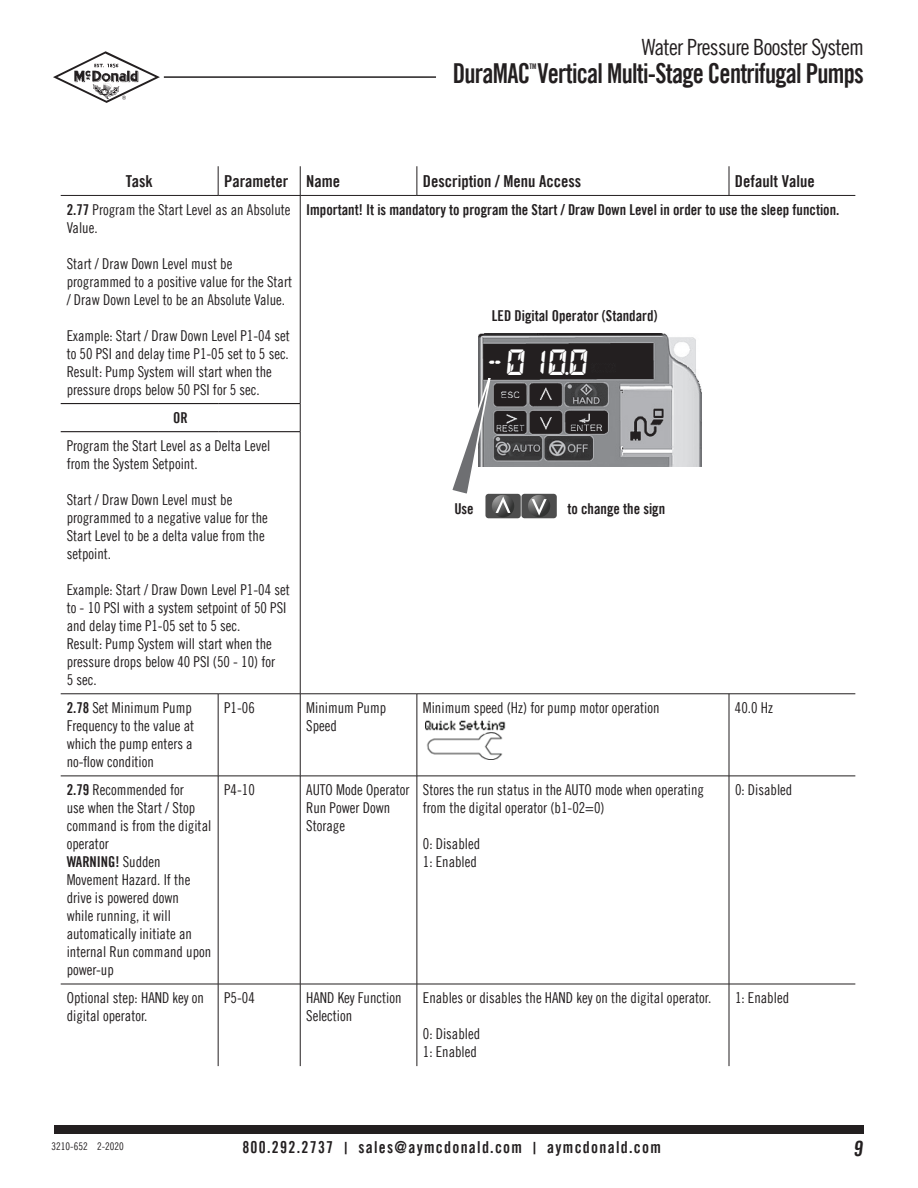
<style>
.page{position:relative;width:918px;height:1188px;background:#fff}
.page>*{position:absolute;margin:0;border:0;box-sizing:border-box;transform-origin:0 0}
.t1{font:27.45px "Trade Gothic LT Bold Cond Twenty";letter-spacing:-.03em;color:#231f20;scale:.91 1}
.t2{font:italic 700 25.5px "DSEG14 Classic";color:#fff}
.t3{font:22.35px "Trade Gothic LT Cond Eighteen";letter-spacing:-.03em;color:#231f20}
.t4{font:21px "Trade Gothic LT Bold Cond Twenty";color:#231f20}
.t5{font:16.5px "Trade Gothic LT Bold Cond Twenty";color:#231f20}
.t6{font:16.5px "Trade Gothic LT Bold Cond Twenty";letter-spacing:.08em;color:#231f20;scale:.95 1}
.t7{font:15px/18px "Trade Gothic LT Cond Eighteen";color:#231f20}
.t8{font:15px "Trade Gothic LT Bold Cond Twenty";color:#231f20}
.t9{font:10.5px "Trade Gothic LT Cond Eighteen";color:#231f20}
.t10{font:7.65px "Trade Gothic LT Bold Cond Twenty";color:#231f20;scale:.91 1}
.s1{font-family:"Trade Gothic LT Bold Cond Twenty"}
.s2{font-family:"Trade Gothic LT Cond Eighteen"}
</style>
<div class="page">
<div style="left:54px;top:1125px;width:810px;height:9px;background:#231f20"></div>
<hr style="left:164px;top:76px;width:272px;height:2px;background:#231f20">
<svg style="left:53px;top:51px;width:107px;height:52px"></svg>
<div style="left:415px;top:2px;width:486px;height:123px;background:#fff"></div>
<svg style="left:218px;top:166px;width:1px;height:29px"></svg>
<svg style="left:300px;top:166px;width:1px;height:29px"></svg>
<svg style="left:417px;top:166px;width:1px;height:29px"></svg>
<hr style="left:61px;top:195px;width:157px;height:1px;background:#231f20">
<hr style="left:218px;top:195px;width:82px;height:1px;background:#231f20">
<hr style="left:300px;top:195px;width:117px;height:1px;background:#231f20">
<hr style="left:300px;top:196px;width:1px;height:208px;background:#231f20">
<hr style="left:417px;top:195px;width:312px;height:1px;background:#231f20">
<hr style="left:729px;top:195px;width:126px;height:1px;background:#231f20">
<svg style="left:300px;top:404px;width:1px;height:28px"></svg>
<hr style="left:300px;top:432px;width:1px;height:262px;background:#231f20">
<hr style="left:61px;top:694px;width:157px;height:1px;background:#231f20">
<hr style="left:218px;top:694px;width:82px;height:1px;background:#231f20">
<hr style="left:218px;top:694px;width:1px;height:82px;background:#231f20">
<hr style="left:300px;top:694px;width:117px;height:1px;background:#231f20">
<hr style="left:300px;top:694px;width:1px;height:82px;background:#231f20">
<hr style="left:417px;top:694px;width:312px;height:1px;background:#231f20">
<hr style="left:417px;top:694px;width:1px;height:82px;background:#231f20">
<hr style="left:729px;top:694px;width:126px;height:1px;background:#231f20">
<hr style="left:218px;top:776px;width:1px;height:208px;background:#231f20">
<hr style="left:300px;top:776px;width:1px;height:208px;background:#231f20">
<hr style="left:417px;top:776px;width:1px;height:208px;background:#231f20">
<hr style="left:61px;top:984px;width:157px;height:1px;background:#231f20">
<hr style="left:218px;top:984px;width:82px;height:1px;background:#231f20">
<hr style="left:218px;top:984px;width:1px;height:82px;background:#231f20">
<hr style="left:300px;top:984px;width:117px;height:1px;background:#231f20">
<hr style="left:300px;top:984px;width:1px;height:82px;background:#231f20">
<hr style="left:417px;top:984px;width:312px;height:1px;background:#231f20">
<hr style="left:417px;top:984px;width:1px;height:82px;background:#231f20">
<hr style="left:729px;top:984px;width:126px;height:1px;background:#231f20">
<svg style="left:729px;top:166px;width:1px;height:29px"></svg>
<hr style="left:729px;top:694px;width:1px;height:82px;background:#231f20">
<hr style="left:729px;top:776px;width:1px;height:208px;background:#231f20">
<hr style="left:729px;top:984px;width:1px;height:82px;background:#231f20">
<hr style="left:61px;top:403px;width:157px;height:1px;background:#231f20">
<hr style="left:218px;top:403px;width:82px;height:1px;background:#231f20">
<hr style="left:61px;top:431px;width:157px;height:1px;background:#231f20">
<hr style="left:218px;top:431px;width:82px;height:1px;background:#231f20">
<hr style="left:61px;top:776px;width:157px;height:1px;background:#231f20">
<hr style="left:218px;top:776px;width:82px;height:1px;background:#231f20">
<hr style="left:300px;top:776px;width:117px;height:1px;background:#231f20">
<hr style="left:417px;top:776px;width:312px;height:1px;background:#231f20">
<hr style="left:729px;top:776px;width:126px;height:1px;background:#231f20">
<img style="left:426px;top:720px;width:79px;height:39px">
<img style="left:478px;top:334px;width:224px;height:132px">
<svg style="left:568px;top:384px;width:4px;height:5px"></svg>
<div style="left:484px;top:348px;width:105px;height:30px;background:#231f20"></div>
<svg style="left:452px;top:351px;width:107px;height:168px"></svg>
<h3 class="t3" style="left:642px;top:34px;width:224px">Water Pressure Booster System</h3>
<h1 class="t1" style="left:453px;top:57px;width:453px">DuraMAC Vertical Multi-Stage Centrifugal Pumps</h1>
<p class="t10" style="left:530px;top:61px;width:9px">TM</p>
<p class="t5" style="left:126px;top:171px;width:28px">Task</p>
<p class="t5" style="left:224px;top:171px;width:117px">Parameter Name</p>
<p class="t5" style="left:423px;top:171px;width:160px">Description / Menu Access</p>
<p class="t5" style="left:735px;top:171px;width:81px">Default Value</p>
<p class="t7" style="left:67px;top:200px;width:225px"><span class="s1">2.77</span> Program the Start Level as an Absolute<br>Value.</p>
<p class="t7" style="left:67px;top:254px;width:227px">Start / Draw Down Level must be programmed to a positive value for the Start / Draw Down Level to be an Absolute Value.</p>
<p class="t7" style="left:67px;top:326px;width:225px">Example: Start / Draw Down Level P1-04 set to 50 PSI and delay time P1-05 set to 5 sec.<br>Result: Pump System will start when the pressure drops below 50 PSI for 5 sec.</p>
<p class="t8" style="left:306px;top:200px;width:535px">Important! It is mandatory to program the Start / Draw Down Level in order to use the sleep function.</p>
<p class="t8" style="left:492px;top:306px;width:167px">LED Digital Operator (Standard)</p>
<h2 class="t2" style="left:485px;top:352px;width:106px">-010.0</h2>
<p class="t8" style="left:173px;top:409px;width:16px">OR</p>
<p class="t7" style="left:67px;top:437px;width:205px">Program the Start Level as a Delta Level from the System Setpoint.</p>
<p class="t7" style="left:67px;top:491px;width:203px">Start / Draw Down Level must be programmed to a negative value for the<br>Start Level to be a delta value from the setpoint.</p>
<p class="t7" style="left:67px;top:581px;width:225px">Example: Start / Draw Down Level P1-04 set to - 10 PSI with a system setpoint of 50 PSI and delay time P1-05 set to 5 sec.<br>Result: Pump System will start when the pressure drops below 40 PSI (50 - 10) for<br>5 sec.</p>
<p class="t7" style="left:67px;top:699px;width:129px"><span class="s1">2.78</span> Set Minimum Pump<br>Frequency to the value at which the pump enters a no-flow condition</p>
<p class="t7" style="left:224px;top:699px;width:32px">P1-06</p>
<p class="t7" style="left:306px;top:699px;width:81px">Minimum Pump<br>Speed</p>
<p class="t7" style="left:423px;top:699px;width:238px">Minimum speed (Hz) for pump motor operation</p>
<p class="t7" style="left:735px;top:699px;width:39px">40.0 Hz</p>
<p class="t7" style="left:67px;top:781px;width:146px"><span class="s1">2.79</span> Recommended for<br>use when the Start / Stop command is from the digital operator</p>
<p class="t8" style="left:67px;top:853px;width:96px">WARNING! <span class="s2">Sudden</span></p>
<p class="t7" style="left:67px;top:871px;width:146px">Movement Hazard. If the drive is powered down<br>while running, it will automatically initiate an internal Run command upon power-up</p>
<p class="t8" style="left:454px;top:500px;width:21px">Use</p>
<p class="t8" style="left:567px;top:500px;width:99px">to change the sign</p>
<p class="t7" style="left:224px;top:781px;width:32px">P4-10</p>
<p class="t7" style="left:306px;top:781px;width:105px">AUTO Mode Operator<br>Run Power Down<br>Storage</p>
<p class="t7" style="left:423px;top:781px;width:283px">Stores the run status in the AUTO mode when operating from the digital operator (b1-02=0)</p>
<p class="t7" style="left:423px;top:835px;width:59px">0: Disabled<br>1: Enabled</p>
<p class="t7" style="left:735px;top:781px;width:59px">0: Disabled</p>
<p class="t7" style="left:67px;top:989px;width:139px">Optional step: HAND key on digital operator.</p>
<p class="t7" style="left:224px;top:989px;width:32px">P5-04</p>
<p class="t7" style="left:306px;top:989px;width:97px">HAND Key Function<br>Selection</p>
<p class="t7" style="left:423px;top:989px;width:290px">Enables or disables the HAND key on the digital operator.</p>
<p class="t7" style="left:423px;top:1025px;width:59px">0: Disabled<br>1: Enabled</p>
<p class="t7" style="left:735px;top:989px;width:56px">1: Enabled</p>
<p class="t9" style="left:52px;top:1140px;width:74px">3210-652 2-2020</p>
<p class="t6" style="left:242px;top:1137px;width:442px">800.292.2737 | sales@aymcdonald.com | aymcdonald.com</p>
<h3 class="t4" style="left:853px;top:1136px;width:14px">9</h3>
</div>
